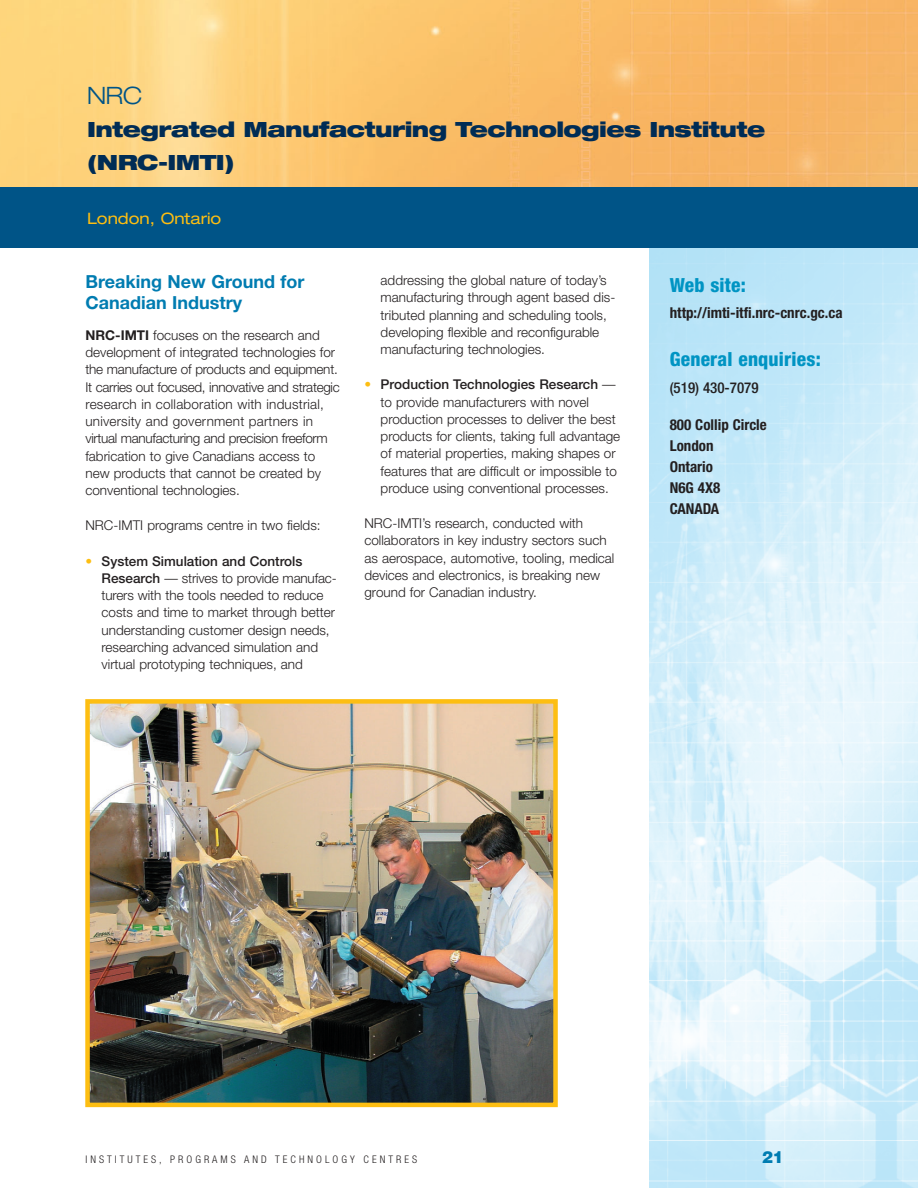
<style>
.page{position:relative;width:918px;height:1188px;background:#fff}
.page>*{position:absolute;margin:0;border:0;box-sizing:border-box;transform-origin:0 0}
.t1{font:300 expanded 24px "Helvetica Neue";color:#005487}
.t2{font:900 expanded 21px/33px "Helvetica Neue";letter-spacing:-.03em;color:#002c55}
.t3{font:800 condensed 19.5px "Helvetica Neue";letter-spacing:.01em;color:#0094c3}
.t4{font:700 18px/21px "Helvetica Neue";color:#007cb1}
.t5{font:900 16.5px "Helvetica";color:#007cb1}
.t6{font:expanded 15.75px "Helvetica Neue";color:#fdbe12}
.t7{font:700 condensed 15px/21px "Helvetica Neue";color:#231f20}
.t8{font:500 condensed 15px "Helvetica Neue";color:#231f20}
.t9{font:300 13.5px/17.2px "Helvetica Neue";color:#231f20}
.t10{font:300 condensed 10.5px "Helvetica Neue";letter-spacing:.29em;color:#231f20}
.s1{font-weight:700}
.s2{color:#fdbe12}
.s3{font-weight:500}
</style>
<div class="page">
<img style="left:1px;top:0;width:917px;height:187px">
<img style="left:650px;top:248px;width:268px;height:940px">
<div style="left:0;top:187px;width:918px;height:61px;background:#005487"></div>
<img style="left:90px;top:704px;width:463px;height:398px">
<div style="left:85px;top:699px;width:473px;height:408px;border:4px solid #fdbe12"></div>
<h1 class="t1" style="left:87px;top:87px;width:57px">NRC</h1>
<h2 class="t2" style="left:87px;top:115px;width:680px">Integrated Manufacturing Technologies Institute (NRC-IMTI)</h2>
<p class="t6" style="left:87px;top:213px;width:136px">London, Ontario</p>
<h3 class="t4" style="left:85px;top:273px;width:221px">Breaking New Ground for<br>Canadian Industry</h3>
<p class="t9" style="left:85px;top:328px;width:256px"><span class="s1">NRC-IMTI</span> focuses on the research and development of integrated technologies for the manufacture of products and equipment.<br>It carries out focused, innovative and strategic research in collaboration with industrial, university and government partners in virtual manufacturing and precision freeform fabrication to give Canadians access to new products that cannot be created by conventional technologies.</p>
<p class="t9" style="left:85px;top:518px;width:237px">NRC-IMTI programs centre in two fields:</p>
<p class="t9" style="left:102px;top:554px;width:237px;text-indent:-16px"><span class="s2">•</span> <span class="s3">System Simulation and Controls Research</span> — strives to provide manufac&shy;turers with the tools needed to reduce costs and time to market through better understanding customer design needs, researching advanced simulation and virtual prototyping techniques, and</p>
<p class="t9" style="left:381px;top:273px;width:236px">addressing the global nature of today’s manufacturing through agent based dis&shy;tributed planning and scheduling tools, developing flexible and reconfigurable manufacturing technologies.</p>
<p class="t9" style="left:381px;top:377px;width:241px;text-indent:-16px"><span class="s2">•</span> <span class="s3">Production Technologies Research</span> — to provide manufacturers with novel production processes to deliver the best products for clients, taking full advantage of material properties, making shapes or features that are difficult or impossible to produce using conventional processes.</p>
<p class="t9" style="left:364px;top:516px;width:251px">NRC-IMTI’s research, conducted with collaborators in key industry sectors such as aerospace, automotive, tooling, medical devices and electronics, is breaking new ground for Canadian industry.</p>
<h3 class="t3" style="left:670px;top:278px;width:78px">Web site:</h3>
<p class="t7" style="left:670px;top:304px;width:174px">http://imti-itfi.nrc-cnrc.gc.ca</p>
<h3 class="t3" style="left:670px;top:352px;width:153px">General enquiries:</h3>
<p class="t8" style="left:670px;top:382px;width:90px">(519) 430-7079</p>
<p class="t7" style="left:670px;top:415px;width:98px">800 Collip Circle<br>London<br>Ontario<br>N6G 4X8<br>CANADA</p>
<p class="t10" style="left:85px;top:1156px;width:333px">INSTITUTES, PROGRAMS AND TECHNOLOGY CENTRES</p>
<p class="t5" style="left:762px;top:1152px;width:24px">21</p>
</div>
